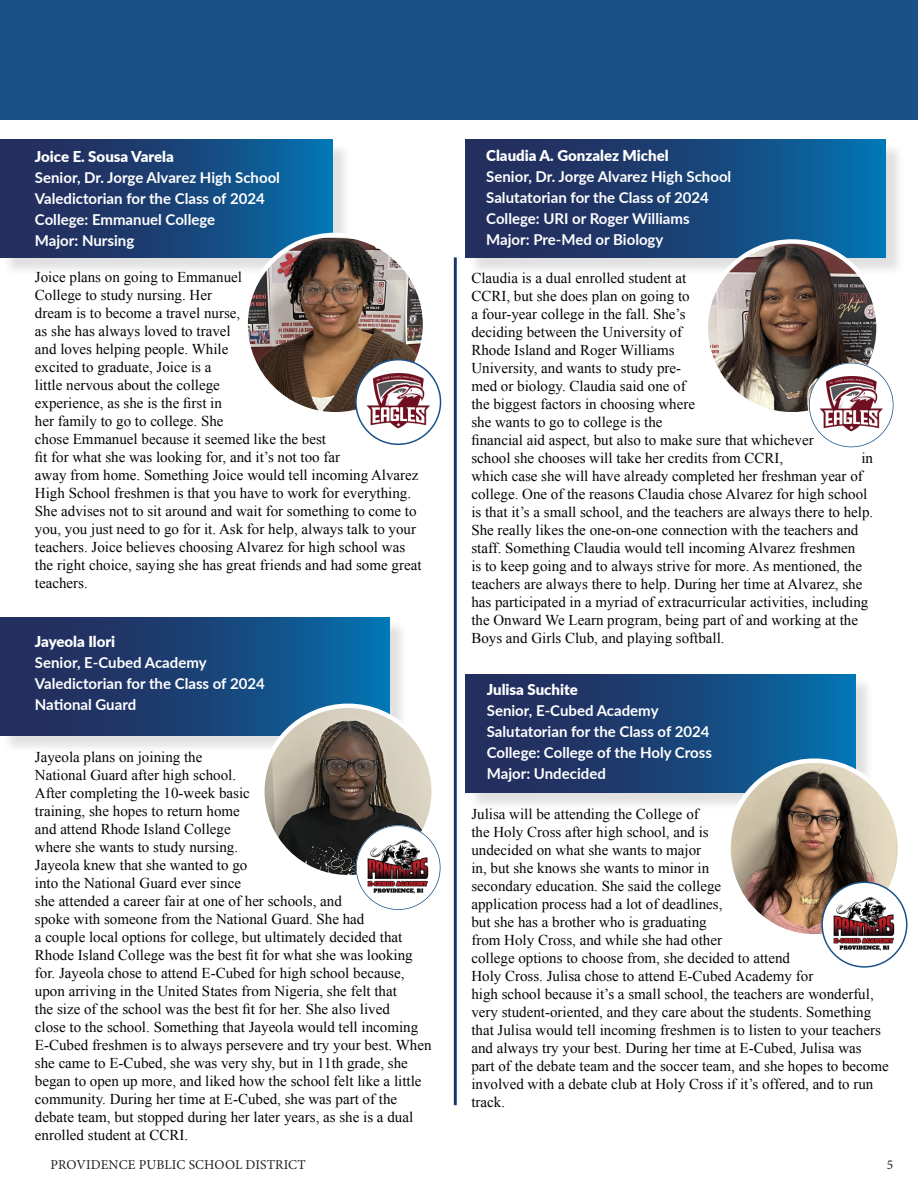
<style>
.page{position:relative;width:918px;height:1188px;background:#fff}
.page>*{position:absolute;margin:0;border:0;box-sizing:border-box;transform-origin:0 0}
.TEXT_Paragraph_Style_1{font:15px/18px "Times New Roman";color:#040503}
.TEXT_Paragraph_Style_1-2{font:700 15px/21px "Lato";color:#fff}
.TEXT_Paragraph_Style_1-3{font:900 15px "Lato";color:#fff}
.t1{font:13.5px "Minion Pro";letter-spacing:.01em;color:#231f20}
</style>
<div class="page">
<div style="left:0;top:0;width:918px;height:120px;background:#1a5287"></div>
<div style="left:2px;top:142px;width:349px;height:134px;background:#231f20;opacity:.14"></div>
<div style="left:0;top:139px;width:332px;height:118px;background:linear-gradient(to right,#28224f,#096da8)"></div>
<div style="left:468px;top:142px;width:436px;height:134px;background:#231f20;opacity:.14"></div>
<div style="left:466px;top:140px;width:420px;height:117px;background:linear-gradient(to right,#28224f,#096da9)"></div>
<div style="left:2px;top:620px;width:406px;height:134px;background:#231f20;opacity:.14"></div>
<div style="left:0;top:617px;width:390px;height:119px;background:linear-gradient(to right,#28224f,#0a6ea9)"></div>
<div style="left:468px;top:677px;width:407px;height:134px;background:#231f20;opacity:.14"></div>
<div style="left:466px;top:674px;width:390px;height:119px;background:linear-gradient(to right,#292250,#076ca8)"></div>
<img style="left:246px;top:235px;width:179px;height:179px;border-radius:90px">
<div style="left:243px;top:233px;width:184px;height:184px;border:4px solid #fff;border-radius:50%"></div>
<img style="left:706px;top:242px;width:173px;height:172px;border-radius:86px">
<div style="left:703px;top:239px;width:178px;height:178px;border:4px solid #fff;border-radius:50%"></div>
<img style="left:262px;top:706px;width:172px;height:171px;border-radius:86px">
<div style="left:260px;top:704px;width:176px;height:176px;border:4px solid #fff;border-radius:50%"></div>
<img style="left:729px;top:761px;width:168px;height:173px">
<div style="left:726px;top:758px;width:176px;height:181px;border:4px solid #fff;border-radius:50%"></div>
<img style="left:356px;top:828px;width:82px;height:76px">
<div style="left:356px;top:825px;width:85px;height:85px;border:2px solid #1a5287;border-radius:50%"></div>
<img style="left:822px;top:885px;width:85px;height:76px">
<div style="left:821px;top:882px;width:86px;height:86px;border:2px solid #1a5287;border-radius:50%"></div>
<img style="left:809px;top:366px;width:82px;height:76px">
<div style="left:809px;top:363px;width:85px;height:84px;border:2px solid #1a5287;border-radius:50%"></div>
<img style="left:356px;top:363px;width:85px;height:76px">
<div style="left:355px;top:359px;width:86px;height:86px;border:2px solid #1a5287;border-radius:50%"></div>
<p class="TEXT_Paragraph_Style_1-3" style="left:35px;top:145px;width:140px">Joice E. Sousa Varela</p>
<p class="TEXT_Paragraph_Style_1-2" style="left:35px;top:166px;width:247px">Senior, Dr. Jorge Alvarez High School</p>
<p class="TEXT_Paragraph_Style_1-2" style="left:35px;top:187px;width:231px">Valedictorian for the Class of 2024</p>
<p class="TEXT_Paragraph_Style_1-2" style="left:35px;top:208px;width:182px">College: Emmanuel College</p>
<p class="TEXT_Paragraph_Style_1-2" style="left:35px;top:229px;width:101px">Major: Nursing</p>
<p class="TEXT_Paragraph_Style_1-3" style="left:486px;top:144px;width:184px">Claudia A. Gonzalez Michel</p>
<p class="TEXT_Paragraph_Style_1-2" style="left:486px;top:166px;width:247px">Senior, Dr. Jorge Alvarez High School</p>
<p class="TEXT_Paragraph_Style_1-2" style="left:486px;top:187px;width:224px">Salutatorian for the Class of 2024</p>
<p class="TEXT_Paragraph_Style_1-2" style="left:486px;top:208px;width:205px">College: URI or Roger Williams<br>Major: Pre-Med or Biology</p>
<p class="TEXT_Paragraph_Style_1" style="left:35px;top:268px;width:388px">Joice plans on going to Emmanuel<br>College to study nursing. Her<br>dream is to become a travel nurse,<br>as she has always loved to travel<br>and loves helping people. While<br>excited to graduate, Joice is a<br>little nervous about the college<br>experience, as she is the first in<br>her family to go to college. She<br>chose Emmanuel because it seemed like the best<br>fit for what she was looking for, and it’s not too far<br>away from home. Something Joice would tell incoming Alvarez High School freshmen is that you have to work for everything.<br>She advises not to sit around and wait for something to come to you, you just need to go for it. Ask for help, always talk to your teachers. Joice believes choosing Alvarez for high school was the right choice, saying she has great friends and had some great teachers.</p>
<p class="TEXT_Paragraph_Style_1" style="left:471px;top:269px;width:344px">Claudia is a dual enrolled student at<br>CCRI, but she does plan on going to<br>a four-year college in the fall. She’s<br>deciding between the University of<br>Rhode Island and Roger Williams<br>University, and wants to study pre-<br>med or biology. Claudia said one of<br>the biggest factors in choosing where<br>she wants to go to college is the<br>financial aid aspect, but also to make sure that whichever school she chooses will take her credits from CCRI,</p>
<p class="TEXT_Paragraph_Style_1" style="left:471px;top:449px;width:404px;text-indent:390px">in which case she will have already completed her freshman year of college. One of the reasons Claudia chose Alvarez for high school is that it’s a small school, and the teachers are always there to help.<br>She really likes the one-on-one connection with the teachers and staff. Something Claudia would tell incoming Alvarez freshmen<br>is to keep going and to always strive for more. As mentioned, the teachers are always there to help. During her time at Alvarez, she has participated in a myriad of extracurricular activities, including the Onward We Learn program, being part of and working at the Boys and Girls Club, and playing softball.</p>
<p class="TEXT_Paragraph_Style_1-3" style="left:35px;top:630px;width:82px">Jayeola Ilori</p>
<p class="TEXT_Paragraph_Style_1-2" style="left:35px;top:651px;width:173px">Senior, E-Cubed Academy</p>
<p class="TEXT_Paragraph_Style_1-2" style="left:35px;top:672px;width:231px">Valedictorian for the Class of 2024<br>National Guard</p>
<p class="TEXT_Paragraph_Style_1-3" style="left:487px;top:678px;width:93px">Julisa Suchite</p>
<p class="TEXT_Paragraph_Style_1-2" style="left:487px;top:699px;width:173px">Senior, E-Cubed Academy</p>
<p class="TEXT_Paragraph_Style_1-2" style="left:487px;top:720px;width:224px">Salutatorian for the Class of 2024</p>
<p class="TEXT_Paragraph_Style_1-2" style="left:487px;top:741px;width:227px">College: College of the Holy Cross<br>Major: Undecided</p>
<p class="TEXT_Paragraph_Style_1" style="left:35px;top:748px;width:398px">Jayeola plans on joining the<br>National Guard after high school.<br>After completing the 10-week basic<br>training, she hopes to return home<br>and attend Rhode Island College<br>where she wants to study nursing.<br>Jayeola knew that she wanted to go<br>into the National Guard ever since<br>she attended a career fair at one of her schools, and<br>spoke with someone from the National Guard. She had<br>a couple local options for college, but ultimately decided that Rhode Island College was the best fit for what she was looking for. Jayeola chose to attend E-Cubed for high school because, upon arriving in the United States from Nigeria, she felt that<br>the size of the school was the best fit for her. She also lived<br>close to the school. Something that Jayeola would tell incoming E-Cubed freshmen is to always persevere and try your best. When she came to E-Cubed, she was very shy, but in 11th grade, she began to open up more, and liked how the school felt like a little community. During her time at E-Cubed, she was part of the debate team, but stopped during her later years, as she is a dual enrolled student at CCRI.</p>
<p class="TEXT_Paragraph_Style_1" style="left:471px;top:805px;width:419px">Julisa will be attending the College of<br>the Holy Cross after high school, and is<br>undecided on what she wants to major<br>in, but she knows she wants to minor in<br>secondary education. She said the college<br>application process had a lot of deadlines,<br>but she has a brother who is graduating<br>from Holy Cross, and while she had other<br>college options to choose from, she decided to attend<br>Holy Cross. Julisa chose to attend E-Cubed Academy for<br>high school because it’s a small school, the teachers are wonderful, very student-oriented, and they care about the students. Something that Julisa would tell incoming freshmen is to listen to your teachers and always try your best. During her time at E-Cubed, Julisa was part of the debate team and the soccer team, and she hopes to become involved with a debate club at Holy Cross if it’s offered, and to run track.</p>
<p class="t1" style="left:50px;top:1155px;width:257px">PROVIDENCE PUBLIC SCHOOL DISTRICT</p>
<p class="t1" style="left:887px;top:1155px;width:8px">5</p>
</div>
